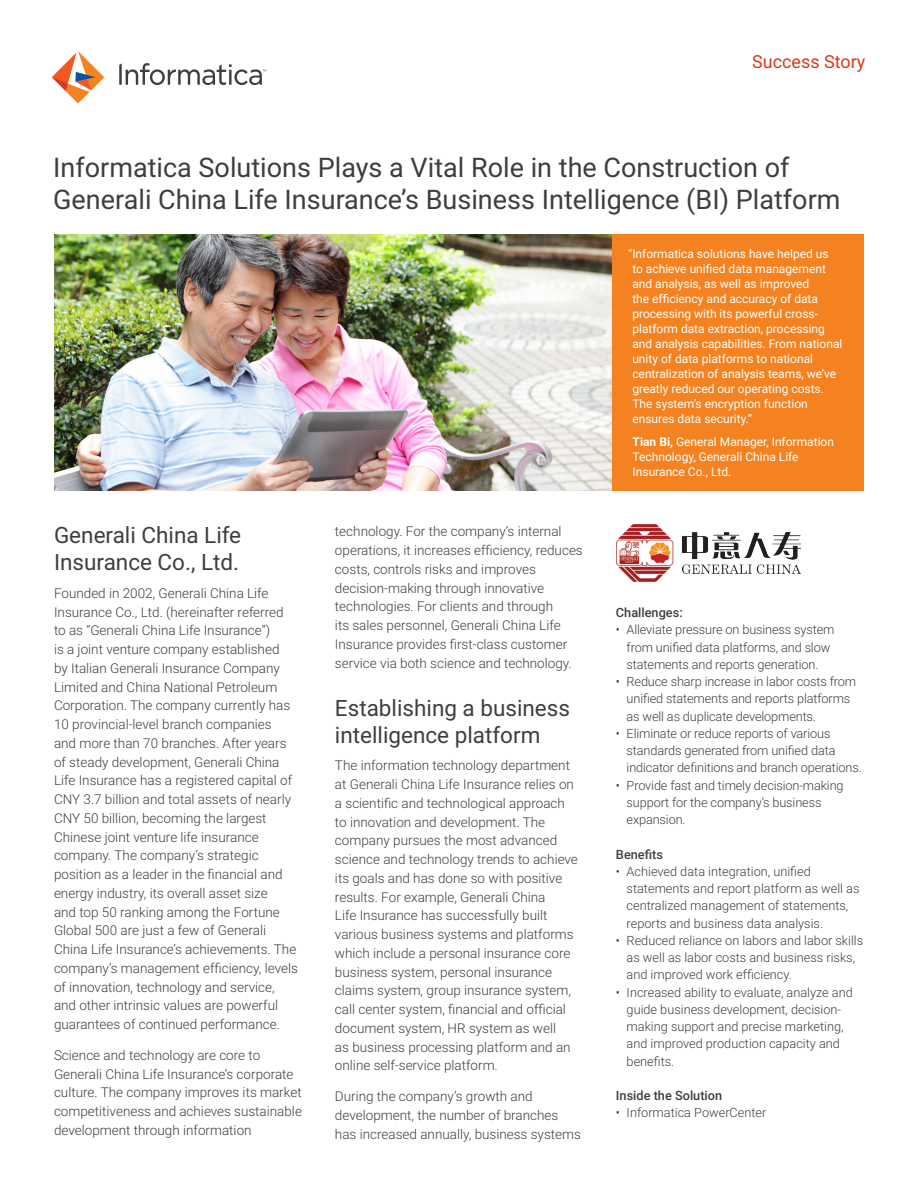
<style>
.page{position:relative;width:918px;height:1188px;background:#fff}
.page>*{position:absolute;margin:0;border:0;box-sizing:border-box;transform-origin:0 0}
.t1{font:27px/32.4px "Roboto";color:#3e3e3f}
.Heads{font:22.5px/27px "Roboto";color:#3e3e3f}
.t2{font:18px "Roboto";color:#d8381e}
.Body_Copy{font:300 13.5px/18.8px "Roboto";color:#3e3e3f}
.Body_Copy-2{font:300 12.75px/17.2px "Roboto";letter-spacing:-.01em;color:#3e3e3f}
.Subheads{font:500 12.75px "Roboto";color:#3e3e3f}
.Body_Copy-3{font:12px/15px "Roboto";color:#fff}
.s1{font-weight:700}
</style>
<div class="page">
<svg style="left:52px;top:51px;width:52px;height:53px"></svg>
<svg style="left:119px;top:63px;width:147px;height:22px"></svg>
<img style="left:54px;top:234px;width:558px;height:256px">
<div style="left:612px;top:234px;width:252px;height:256px;background:#f58220"></div>
<img style="left:616px;top:524px;width:185px;height:58px">
<p class="t2" style="left:752px;top:48px;width:115px">Success Story</p>
<p class="t1" style="left:53px;top:150px;width:789px">Informatica Solutions Plays a Vital Role in the Construction of<br>Generali China Life Insurance’s Business Intelligence (BI) Platform</p>
<p class="Heads" style="left:54px;top:521px;width:189px">Generali China Life<br>Insurance Co., Ltd.</p>
<p class="Body_Copy" style="left:54px;top:583px;width:245px">Founded in 2002, Generali China Life Insurance Co., Ltd. (hereinafter referred to as “Generali China Life Insurance”)<br>is a joint venture company established<br>by Italian Generali Insurance Company Limited and China National Petroleum Corporation. The company currently has 10 provincial-level branch companies<br>and more than 70 branches. After years of steady development, Generali China Life Insurance has a registered capital of CNY 3.7 billion and total assets of nearly CNY 50 billion, becoming the largest Chinese joint venture life insurance company. The company’s strategic position as a leader in the financial and energy industry, its overall asset size<br>and top 50 ranking among the Fortune Global 500 are just a few of Generali China Life Insurance’s achievements. The company’s management efficiency, levels of innovation, technology and service, and other intrinsic values are powerful guarantees of continued performance.</p>
<p class="Body_Copy" style="left:54px;top:1045px;width:249px">Science and technology are core to Generali China Life Insurance’s corporate culture. The company improves its market competitiveness and achieves sustainable development through information</p>
<p class="Body_Copy" style="left:335px;top:522px;width:249px">technology. For the company’s internal operations, it increases efficiency, reduces costs, controls risks and improves decision-making through innovative technologies. For clients and through<br>its sales personnel, Generali China Life Insurance provides first-class customer service via both science and technology.</p>
<p class="Heads" style="left:335px;top:693px;width:237px">Establishing a business intelligence platform</p>
<p class="Body_Copy" style="left:335px;top:756px;width:244px">The information technology department at Generali China Life Insurance relies on a scientific and technological approach to innovation and development. The company pursues the most advanced science and technology trends to achieve its goals and has done so with positive results. For example, Generali China<br>Life Insurance has successfully built various business systems and platforms which include a personal insurance core business system, personal insurance claims system, group insurance system, call center system, financial and official document system, HR system as well<br>as business processing platform and an online self-service platform.</p>
<p class="Body_Copy" style="left:335px;top:1086px;width:247px">During the company’s growth and development, the number of branches has increased annually, business systems</p>
<p class="Body_Copy-3" style="left:632px;top:246px;width:212px;text-indent:-4px">“Informatica solutions have helped us<br>to achieve unified data management and analysis, as well as improved<br>the efficiency and accuracy of data processing with its powerful cross&shy;platform data extraction, processing and analysis capabilities. From national unity of data platforms to national centralization of analysis teams, we’ve greatly reduced our operating costs.<br>The system’s encryption function ensures data security.”</p>
<p class="Body_Copy-3" style="left:633px;top:434px;width:203px"><span class="s1">Tian Bi,</span> General Manager, Information<br>Technology, Generali China Life<br>Insurance Co., Ltd.</p>
<p class="Subheads" style="left:616px;top:604px;width:68px">Challenges:</p>
<p class="Body_Copy-2" style="left:616px;top:621px;width:220px;text-align:center">• Alleviate pressure on business system from unified data platforms, and slow statements and reports generation.</p>
<p class="Body_Copy-2" style="left:627px;top:672px;width:231px;text-indent:-11px">• Reduce sharp increase in labor costs from unified statements and reports platforms as well as duplicate developments.</p>
<p class="Body_Copy-2" style="left:627px;top:724px;width:237px;text-indent:-11px">• Eliminate or reduce reports of various standards generated from unified data indicator definitions and branch operations.</p>
<p class="Body_Copy-2" style="left:627px;top:776px;width:219px;text-indent:-11px">• Provide fast and timely decision-making support for the company’s business expansion.</p>
<p class="Subheads" style="left:616px;top:845px;width:49px">Benefits</p>
<p class="Body_Copy-2" style="left:627px;top:862px;width:234px;text-indent:-11px">• Achieved data integration, unified statements and report platform as well as centralized management of statements, reports and business data analysis.</p>
<p class="Body_Copy-2" style="left:627px;top:931px;width:238px;text-indent:-11px">• Reduced reliance on labors and labor skills as well as labor costs and business risks, and improved work efficiency.</p>
<p class="Body_Copy-2" style="left:627px;top:983px;width:228px;text-indent:-11px">• Increased ability to evaluate, analyze and guide business development, decision&shy;making support and precise marketing, and improved production capacity and benefits.</p>
<p class="Subheads" style="left:616px;top:1087px;width:108px">Inside the Solution</p>
<p class="Body_Copy-2" style="left:616px;top:1104px;width:152px">• Informatica PowerCenter</p>
</div>
